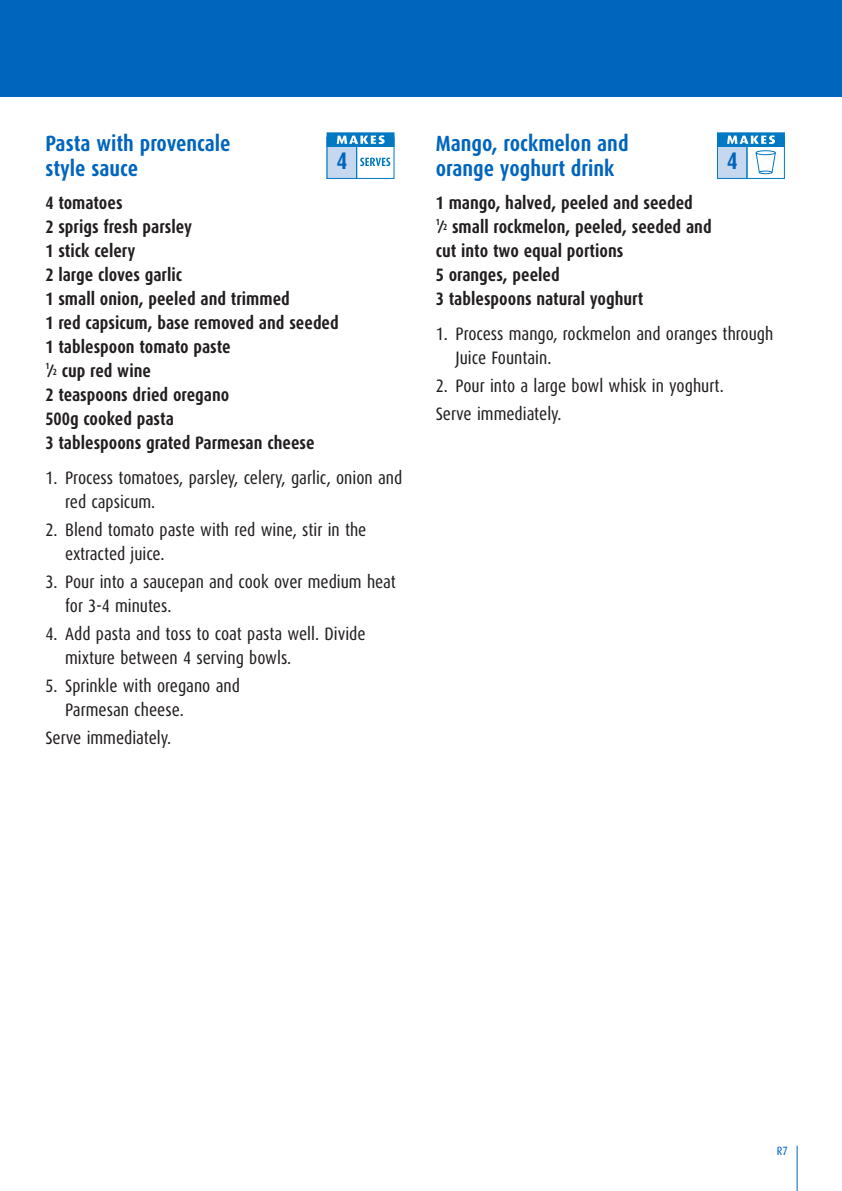
<style>
.page{position:relative;width:842px;height:1191px;background:#fff}
.page>*{position:absolute;margin:0;border:0;box-sizing:border-box;transform-origin:0 0}
.t1{font:700 24px "Dax Condensed";color:#0065bd}
.t2{font:700 22px/25.4px "Dax Condensed";color:#0065bd}
.t3{font:18px/24px "Dax Condensed";color:#231f20}
.t4{font:700 18px/24px "Dax Condensed";color:#231f20}
.t5{font:12px "Dax Condensed";color:#0065bd}
.t6{font:700 9px "Dax Condensed";color:#231f20}
.s1{font-size:9px}
</style>
<div class="page">
<div style="left:0;top:0;width:842px;height:96px;background:#0065bd"></div>
<hr style="left:797px;top:1145px;width:1px;height:46px;background:#0065bd">
<div style="left:717px;top:137px;width:68px;height:41px;border:1px solid #0079c2"></div>
<div style="left:717px;top:137px;width:30px;height:41px;background:#c6d8ef"></div>
<div style="left:717px;top:137px;width:30px;height:41px;border:1px solid #0079c2"></div>
<div style="left:717px;top:133px;width:67px;height:13px;background:#0079c2"></div>
<div style="left:717px;top:132px;width:68px;height:15px;border:1px solid #0079c2"></div>
<hr style="left:746px;top:144px;width:1px;height:34px;background:#0079c2">
<div style="left:756px;top:150px;width:20px;height:5px;border:1px solid #0079c2;border-radius:50%"></div>
<svg style="left:755px;top:152px;width:21px;height:22px"></svg>
<svg style="left:727px;top:135px;width:48px;height:9px"></svg>
<div style="left:327px;top:137px;width:30px;height:41px;background:#c6d8ef"></div>
<div style="left:327px;top:133px;width:67px;height:13px;background:#0079c2"></div>
<div style="left:327px;top:132px;width:67px;height:15px;border:1px solid #0079c2"></div>
<hr style="left:356px;top:144px;width:1px;height:34px;background:#0079c2">
<svg style="left:337px;top:135px;width:48px;height:9px"></svg>
<svg style="left:360px;top:158px;width:30px;height:8px"></svg>
<p class="t2" style="left:45px;top:132px;width:187px">Pasta with provencale style sauce</p>
<p class="t4" style="left:45px;top:192px;width:295px">4 tomatoes<br>2 sprigs fresh parsley<br>1 stick celery<br>2 large cloves garlic<br>1 small onion, peeled and trimmed<br>1 red capsicum, base removed and seeded<br>1 tablespoon tomato paste</p>
<p class="t6" style="left:45px;top:361px;width:6px">1</p>
<p class="t2" style="left:436px;top:132px;width:194px">Mango, rockmelon and orange yoghurt drink</p>
<p class="t4" style="left:436px;top:192px;width:259px">1 mango, halved, peeled and seeded</p>
<p class="t6" style="left:436px;top:217px;width:6px">1</p>
<h1 class="t1" style="left:336px;top:150px;width:12px">4</h1>
<h1 class="t1" style="left:727px;top:150px;width:12px">4</h1>
<p class="t4" style="left:436px;top:216px;width:277px">⁄<span class="s1">2</span> small rockmelon, peeled, seeded and cut into two equal portions<br>5 oranges, peeled<br>3 tablespoons natural yoghurt</p>
<p class="t3" style="left:456px;top:323px;width:319px;text-indent:-20px">1. Process mango, rockmelon and oranges through<br>Juice Fountain.</p>
<p class="t3" style="left:436px;top:373px;width:290px;line-height:28px">2. Pour into a large bowl whisk in yoghurt.<br>Serve immediately.</p>
<p class="t4" style="left:45px;top:360px;width:271px">⁄<span class="s1">2</span> cup red wine<br>2 teaspoons dried oregano<br>500g cooked pasta<br>3 tablespoons grated Parmesan cheese</p>
<p class="t3" style="left:65px;top:467px;width:339px;text-indent:-20px">1. Process tomatoes, parsley, celery, garlic, onion and red capsicum.</p>
<p class="t3" style="left:65px;top:519px;width:303px;text-indent:-20px">2. Blend tomato paste with red wine, stir in the extracted juice.</p>
<p class="t3" style="left:65px;top:571px;width:332px;text-indent:-20px">3. Pour into a saucepan and cook over medium heat for 3-4 minutes.</p>
<p class="t3" style="left:65px;top:623px;width:302px;text-indent:-20px">4. Add pasta and toss to coat pasta well. Divide mixture between 4 serving bowls.</p>
<p class="t3" style="left:65px;top:675px;width:176px;text-indent:-20px">5. Sprinkle with oregano and<br>Parmesan cheese.</p>
<p class="t3" style="left:45px;top:727px;width:127px">Serve immediately.</p>
<p class="t5" style="left:777px;top:1145px;width:13px">R7</p>
</div>
